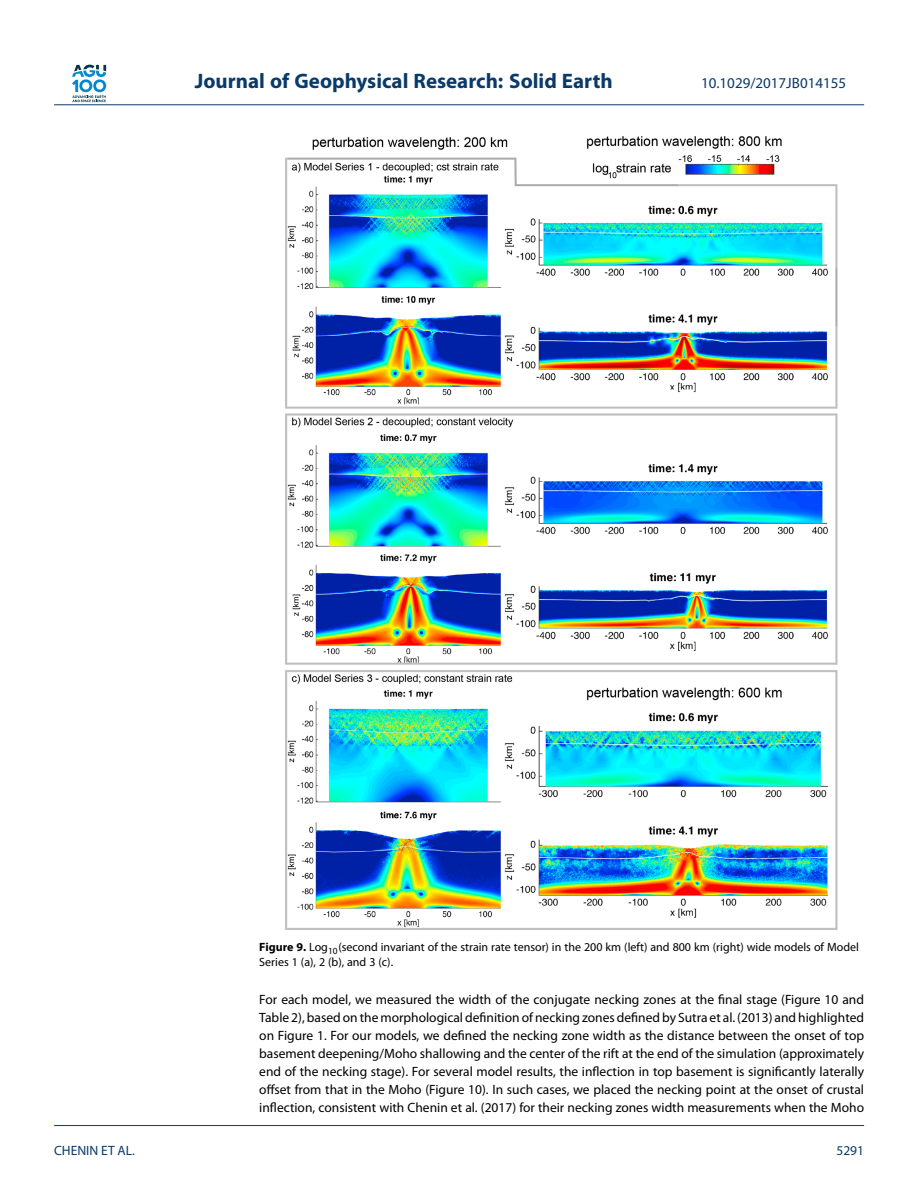
<style>
.page{position:relative;width:918px;height:1188px;background:#fff}
.page>*{position:absolute;margin:0;border:0;box-sizing:border-box;transform-origin:0 0}
.t1{font:700 21px "Myriad Pro";color:#0a3a69}
.t2{font:15px "Myriad Pro";color:#0a3a69}
.t3{font:13.5px/18.1px "Myriad Pro";color:#000;text-align:justify}
.t4{font:13.5px "Myriad Pro";color:#0a3a69}
.t5{font:12px/15px "Myriad Pro";color:#000}
.s1{font-weight:700}
</style>
<div class="page">
<svg style="left:72px;top:65px;width:34px;height:37px"></svg>
<hr style="left:54px;top:104px;width:810px;height:1px;background:#0a3a69">
<img style="left:285px;top:136px;width:553px;height:794px">
<hr style="left:54px;top:1125px;width:810px;height:1px;background:#0a3a69">
<h1 class="t1" style="left:195px;top:73px;width:419px">Journal of Geophysical Research: Solid Earth</h1>
<p class="t2" style="left:701px;top:78px;width:147px">10.1029/2017JB014155</p>
<p class="t5" style="left:259px;top:941px;width:601px"><span class="s1">Figure 9.</span> Log<sub>10</sub>(second invariant of the strain rate tensor) in the 200 km (left) and 800 km (right) wide models of Model<br>Series 1 (a), 2 (b), and 3 (c).</p>
<p class="t3" style="left:259px;top:991px;width:606px">For each model, we measured the width of the conjugate necking zones at the final stage (Figure 10 and Table 2), based on the morphological definition of necking zones defined by Sutra et al. (2013) and highlighted on Figure 1. For our models, we defined the necking zone width as the distance between the onset of top basement deepening/Moho shallowing and the center of the rift at the end of the simulation (approximately end of the necking stage). For several model results, the inflection in top basement is significantly laterally offset from that in the Moho (Figure 10). In such cases, we placed the necking point at the onset of crustal inflection, consistent with Chenin et al. (2017) for their necking zones width measurements when the Moho</p>
<p class="t4" style="left:54px;top:1145px;width:82px">CHENIN ET AL.</p>
<p class="t4" style="left:836px;top:1145px;width:29px">5291</p>
</div>
